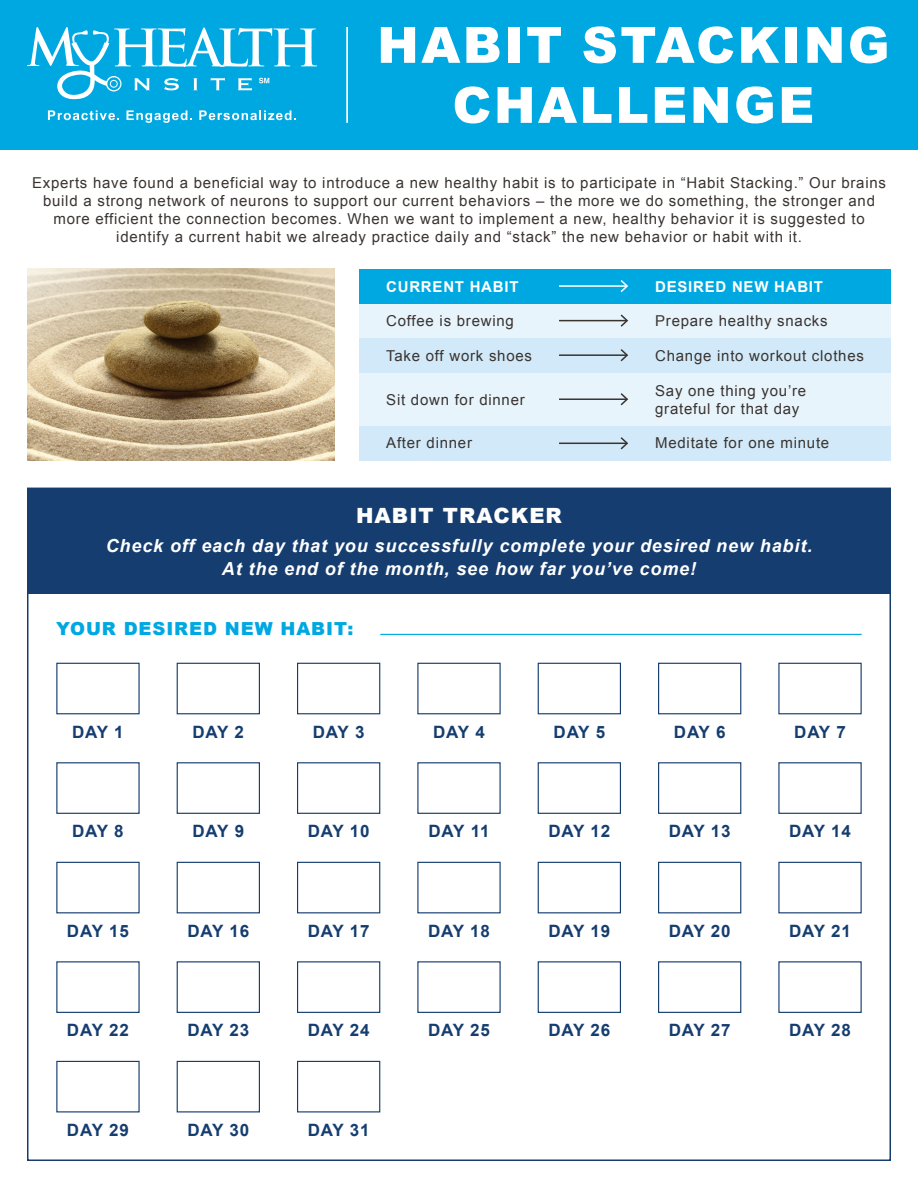
<style>
.page{position:relative;width:918px;height:1188px;background:#fff}
.page>*{position:absolute;margin:0;border:0;box-sizing:border-box;transform-origin:0 0}
.t1{font:900 50.1px/60px "Arial";letter-spacing:.05em;color:#fff;text-align:center}
.t2{font:900 21px "Arial";letter-spacing:.05em;color:#fff}
.t3{font:italic 700 18px/22.5px "Arial";letter-spacing:.05em;color:#fff;text-align:center}
.t4{font:900 18px "Arial";letter-spacing:.05em;color:#00a8e2}
.t5{font:700 16.95px "Arial";letter-spacing:.05em;color:#153d6f}
.t6{font:15px/18px "Arial";letter-spacing:.05em;color:#3a3431;text-align:center}
.t7{font:700 15px "Arial";letter-spacing:.05em;color:#fff}
</style>
<div class="page">
<div style="left:0;top:0;width:918px;height:150px;background:#00a8e2"></div>
<svg style="left:48px;top:110px;width:71px;height:10px"></svg>
<svg style="left:127px;top:110px;width:65px;height:13px"></svg>
<svg style="left:199px;top:110px;width:97px;height:10px"></svg>
<svg style="left:27px;top:27px;width:290px;height:73px"></svg>
<div style="left:359px;top:372px;width:532px;height:54px;background:#e7f4fb"></div>
<div style="left:359px;top:338px;width:532px;height:34px;background:#d1e9f8"></div>
<div style="left:359px;top:426px;width:532px;height:35px;background:#d1e9f8"></div>
<div style="left:359px;top:303px;width:532px;height:35px;background:#e7f4fb"></div>
<div style="left:359px;top:269px;width:532px;height:34px;background:#00a8e2"></div>
<div style="left:27px;top:489px;width:864px;height:105px;background:#153d6f"></div>
<hr style="left:559px;top:320px;width:68px;height:1px;background:#3a3431">
<svg style="left:619px;top:314px;width:9px;height:13px"></svg>
<hr style="left:559px;top:285px;width:68px;height:2px;background:#fff">
<svg style="left:619px;top:280px;width:9px;height:12px"></svg>
<hr style="left:559px;top:354px;width:68px;height:2px;background:#3a3431">
<svg style="left:619px;top:349px;width:9px;height:13px"></svg>
<hr style="left:559px;top:398px;width:68px;height:2px;background:#3a3431">
<svg style="left:619px;top:393px;width:9px;height:13px"></svg>
<hr style="left:559px;top:443px;width:68px;height:1px;background:#3a3431">
<svg style="left:619px;top:437px;width:9px;height:13px"></svg>
<img style="left:27px;top:269px;width:308px;height:192px">
<hr style="left:346px;top:27px;width:2px;height:96px;background:#fff">
<hr style="left:380px;top:634px;width:482px;height:1px;background:#00a8e2">
<div style="left:56px;top:1061px;width:84px;height:51px;border:1px solid #153d6f"></div>
<div style="left:177px;top:1061px;width:83px;height:51px;border:1px solid #153d6f"></div>
<div style="left:297px;top:1061px;width:83px;height:51px;border:1px solid #153d6f"></div>
<div style="left:56px;top:663px;width:84px;height:51px;border:1px solid #153d6f"></div>
<div style="left:177px;top:663px;width:83px;height:51px;border:1px solid #153d6f"></div>
<div style="left:297px;top:663px;width:83px;height:51px;border:1px solid #153d6f"></div>
<div style="left:417px;top:663px;width:84px;height:51px;border:1px solid #153d6f"></div>
<div style="left:538px;top:663px;width:83px;height:51px;border:1px solid #153d6f"></div>
<div style="left:658px;top:663px;width:83px;height:51px;border:1px solid #153d6f"></div>
<div style="left:778px;top:663px;width:84px;height:51px;border:1px solid #153d6f"></div>
<div style="left:56px;top:762px;width:84px;height:52px;border:1px solid #153d6f"></div>
<div style="left:177px;top:762px;width:83px;height:52px;border:1px solid #153d6f"></div>
<div style="left:297px;top:762px;width:83px;height:52px;border:1px solid #153d6f"></div>
<div style="left:417px;top:762px;width:84px;height:52px;border:1px solid #153d6f"></div>
<div style="left:538px;top:762px;width:83px;height:52px;border:1px solid #153d6f"></div>
<div style="left:658px;top:762px;width:83px;height:52px;border:1px solid #153d6f"></div>
<div style="left:778px;top:762px;width:84px;height:52px;border:1px solid #153d6f"></div>
<div style="left:56px;top:862px;width:84px;height:51px;border:1px solid #153d6f"></div>
<div style="left:177px;top:862px;width:83px;height:51px;border:1px solid #153d6f"></div>
<div style="left:297px;top:862px;width:83px;height:51px;border:1px solid #153d6f"></div>
<div style="left:417px;top:862px;width:84px;height:51px;border:1px solid #153d6f"></div>
<div style="left:538px;top:862px;width:83px;height:51px;border:1px solid #153d6f"></div>
<div style="left:658px;top:862px;width:83px;height:51px;border:1px solid #153d6f"></div>
<div style="left:778px;top:862px;width:84px;height:51px;border:1px solid #153d6f"></div>
<div style="left:56px;top:961px;width:84px;height:52px;border:1px solid #153d6f"></div>
<div style="left:177px;top:961px;width:83px;height:52px;border:1px solid #153d6f"></div>
<div style="left:297px;top:961px;width:83px;height:52px;border:1px solid #153d6f"></div>
<div style="left:417px;top:961px;width:84px;height:52px;border:1px solid #153d6f"></div>
<div style="left:538px;top:961px;width:83px;height:52px;border:1px solid #153d6f"></div>
<div style="left:658px;top:961px;width:83px;height:52px;border:1px solid #153d6f"></div>
<div style="left:778px;top:961px;width:84px;height:52px;border:1px solid #153d6f"></div>
<h1 class="t1" style="left:377px;top:13px;width:514px">HABIT STACKING<br>CHALLENGE</h1>
<p class="t6" style="left:32px;top:174px;width:855px">Experts have found a beneficial way to introduce a new healthy habit is to participate in “Habit Stacking.” Our brains build a strong network of neurons to support our current behaviors – the more we do something, the stronger and more efficient the connection becomes. When we want to implement a new, healthy behavior it is suggested to identify a current habit we already practice daily and “stack” the new behavior or habit with it.</p>
<p class="t7" style="left:386px;top:276px;width:134px">CURRENT HABIT</p>
<p class="t7" style="left:655px;top:276px;width:169px">DESIRED NEW HABIT</p>
<p class="t6" style="left:386px;top:312px;width:129px">Coffee is brewing</p>
<p class="t6" style="left:655px;top:312px;width:174px">Prepare healthy snacks</p>
<p class="t6" style="left:386px;top:347px;width:147px">Take off work shoes</p>
<p class="t6" style="left:386px;top:391px;width:140px">Sit down for dinner</p>
<p class="t6" style="left:655px;top:347px;width:210px">Change into workout clothes</p>
<p class="t6" style="left:655px;top:382px;width:152px;text-align:left">Say one thing you’re grateful for that day</p>
<p class="t6" style="left:386px;top:434px;width:87px">After dinner</p>
<p class="t6" style="left:655px;top:434px;width:176px">Meditate for one minute</p>
<h2 class="t2" style="left:356px;top:500px;width:207px">HABIT TRACKER</h2>
<p class="t3" style="left:106px;top:535px;width:708px">Check off each day that you successfully complete your desired new habit.<br>At the end of the month, see how far you’ve come!</p>
<p class="t4" style="left:56px;top:616px;width:299px">YOUR DESIRED NEW HABIT:</p>
<p class="t5" style="left:72px;top:721px;width:53px">DAY 1</p>
<p class="t5" style="left:192px;top:721px;width:53px">DAY 2</p>
<p class="t5" style="left:313px;top:721px;width:53px">DAY 3</p>
<p class="t5" style="left:433px;top:721px;width:53px">DAY 4</p>
<p class="t5" style="left:554px;top:721px;width:53px">DAY 5</p>
<p class="t5" style="left:674px;top:721px;width:53px">DAY 6</p>
<p class="t5" style="left:794px;top:721px;width:53px">DAY 7</p>
<p class="t5" style="left:72px;top:820px;width:53px">DAY 8</p>
<p class="t5" style="left:192px;top:820px;width:53px">DAY 9</p>
<p class="t5" style="left:308px;top:820px;width:63px">DAY 10</p>
<p class="t5" style="left:428px;top:820px;width:63px">DAY 11</p>
<p class="t5" style="left:548px;top:820px;width:63px">DAY 12</p>
<p class="t5" style="left:669px;top:820px;width:63px">DAY 13</p>
<p class="t5" style="left:789px;top:820px;width:63px">DAY 14</p>
<p class="t5" style="left:67px;top:920px;width:63px">DAY 15</p>
<p class="t5" style="left:187px;top:920px;width:63px">DAY 16</p>
<p class="t5" style="left:308px;top:920px;width:63px">DAY 17</p>
<p class="t5" style="left:428px;top:920px;width:63px">DAY 18</p>
<p class="t5" style="left:548px;top:920px;width:63px">DAY 19</p>
<p class="t5" style="left:669px;top:920px;width:63px">DAY 20</p>
<p class="t5" style="left:789px;top:920px;width:63px">DAY 21</p>
<p class="t5" style="left:67px;top:1019px;width:63px">DAY 22</p>
<p class="t5" style="left:187px;top:1019px;width:63px">DAY 23</p>
<p class="t5" style="left:308px;top:1019px;width:63px">DAY 24</p>
<p class="t5" style="left:428px;top:1019px;width:63px">DAY 25</p>
<p class="t5" style="left:548px;top:1019px;width:63px">DAY 26</p>
<p class="t5" style="left:669px;top:1019px;width:63px">DAY 27</p>
<p class="t5" style="left:789px;top:1019px;width:63px">DAY 28</p>
<p class="t5" style="left:67px;top:1119px;width:63px">DAY 29</p>
<p class="t5" style="left:187px;top:1119px;width:63px">DAY 30</p>
<p class="t5" style="left:308px;top:1119px;width:63px">DAY 31</p>
</div>
